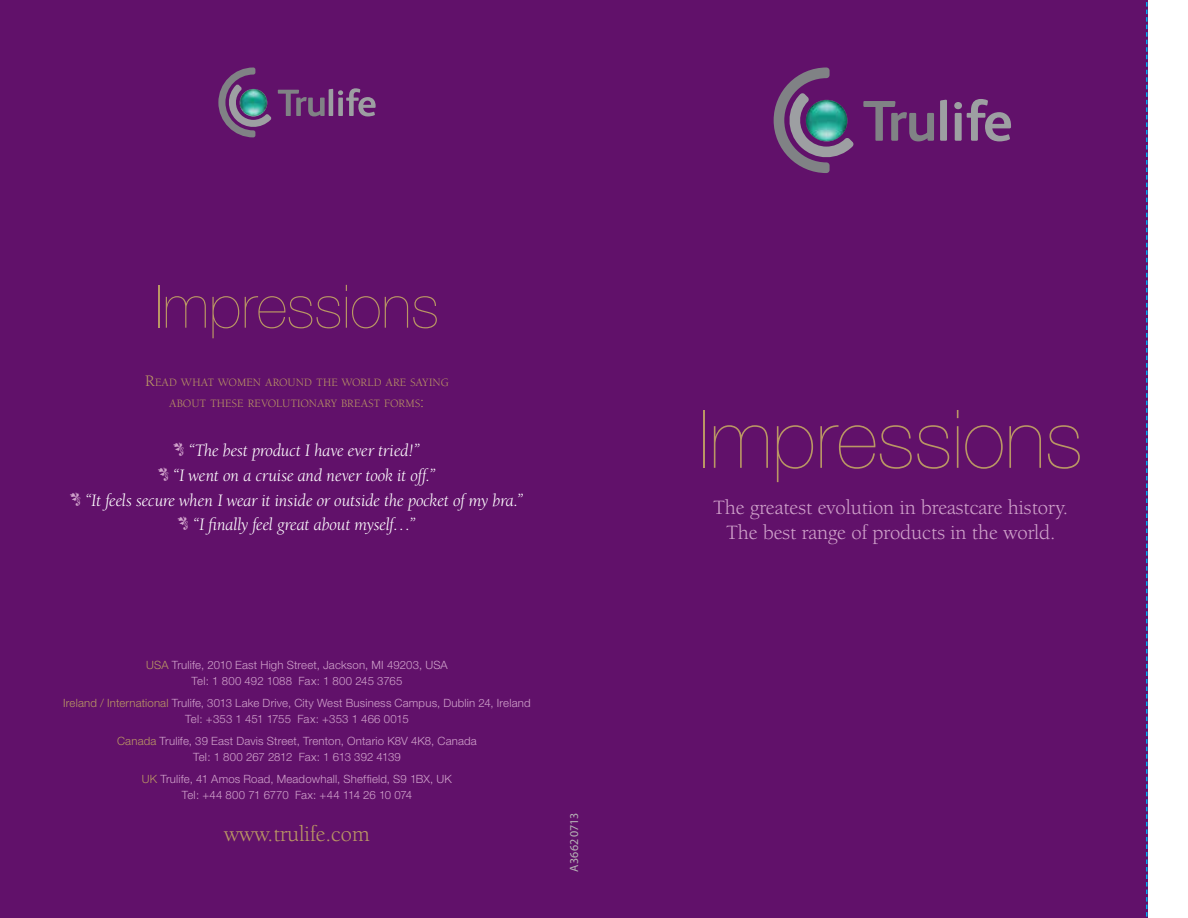
<style>
.page{position:relative;width:1188px;height:918px;background:#fff}
.page>*{position:absolute;margin:0;border:0;box-sizing:border-box;transform-origin:0 0}
.t1{font:200 81px "Helvetica Neue";color:#ba9764}
.t2{font:200 60px "Helvetica Neue";color:#ba9764}
.t3{font:22.8px "Berkeley Oldstyle IT Cby BT";color:#ba9764}
.t4{font:21px/25.2px "Berkeley Oldstyle IT Cby BT";color:#d0a2cb;text-align:center}
.t5{font:italic 18px/24.9px "Berkeley Oldstyle IT Cby BT";color:#fff;text-align:center}
.t6{font:12px "Myriad Pro";letter-spacing:-.01em;color:#b6b5b6}
.t7{font:11.55px/21px "Berkeley Oldstyle IT Cby BT";letter-spacing:.015em;color:#ba9764;text-align:center}
.t8{font:300 11.4px/15.8px "Helvetica Neue";letter-spacing:.015em;color:#d0a2cb;text-align:center}
.s1{font-size:16.5px}
.s2{color:#ba9764}
</style>
<div class="page">
<div style="left:0;top:0;width:1148px;height:918px;background:#61116a"></div>
<svg style="left:863px;top:101px;width:71px;height:40px"></svg>
<svg style="left:940px;top:100px;width:7px;height:41px"></svg>
<svg style="left:954px;top:99px;width:57px;height:42px"></svg>
<svg style="left:774px;top:68px;width:80px;height:105px"></svg>
<img style="left:806px;top:100px;width:41px;height:41px;border-radius:21px">
<svg style="left:278px;top:88px;width:98px;height:28px"></svg>
<svg style="left:218px;top:68px;width:53px;height:69px"></svg>
<img style="left:240px;top:89px;width:27px;height:27px;border-radius:14px">
<svg style="left:1146px;top:2px;width:2px;height:915px"></svg>
<h2 class="t2" style="left:155px;top:272px;width:286px">Impressions</h2>
<p class="t7" style="left:145px;top:372px;width:305px"><span class="s1">R</span>EAD WHAT WOMEN AROUND THE WORLD ARE SAYING<br>ABOUT THESE REVOLUTIONARY BREAST FORMS<span class="s1">:</span></p>
<h3 class="t5" style="left:85px;top:437px;width:440px">“The best product I have ever tried!”<br>“I went on a cruise and never took it off.”<br>“It feels secure when I wear it inside or outside the pocket of my bra.” “I finally feel great about myself…”</h3>
<p class="t8" style="left:146px;top:657px;width:303px"><span class="s2">USA</span> Trulife, 2010 East High Street, Jackson, MI 49203, USA<br>Tel: 1 800 492 1088 Fax: 1 800 245 3765</p>
<p class="t8" style="left:63px;top:695px;width:469px"><span class="s2">Ireland / International</span> Trulife, 3013 Lake Drive, City West Business Campus, Dublin 24, Ireland<br>Tel: +353 1 451 1755 Fax: +353 1 466 0015</p>
<p class="t8" style="left:117px;top:733px;width:361px"><span class="s2">Canada</span> Trulife, 39 East Davis Street, Trenton, Ontario K8V 4K8, Canada<br>Tel: 1 800 267 2812 Fax: 1 613 392 4139</p>
<p class="t8" style="left:142px;top:771px;width:312px"><span class="s2">UK</span> Trulife, 41 Amos Road, Meadowhall, Sheffield, S9 1BX, UK<br>Tel: +44 800 71 6770 Fax: +44 114 26 10 074</p>
<h3 class="t3" style="left:224px;top:820px;width:147px">www.trulife.com</h3>
<p class="t6" style="left:568px;top:872px;width:60px;rotate:-90deg">A3662 0713</p>
<h1 class="t1" style="left:699px;top:392px;width:385px">Impressions</h1>
<h3 class="t4" style="left:714px;top:494px;width:356px">The greatest evolution in breastcare history.<br>The best range of products in the world.</h3>
</div>
